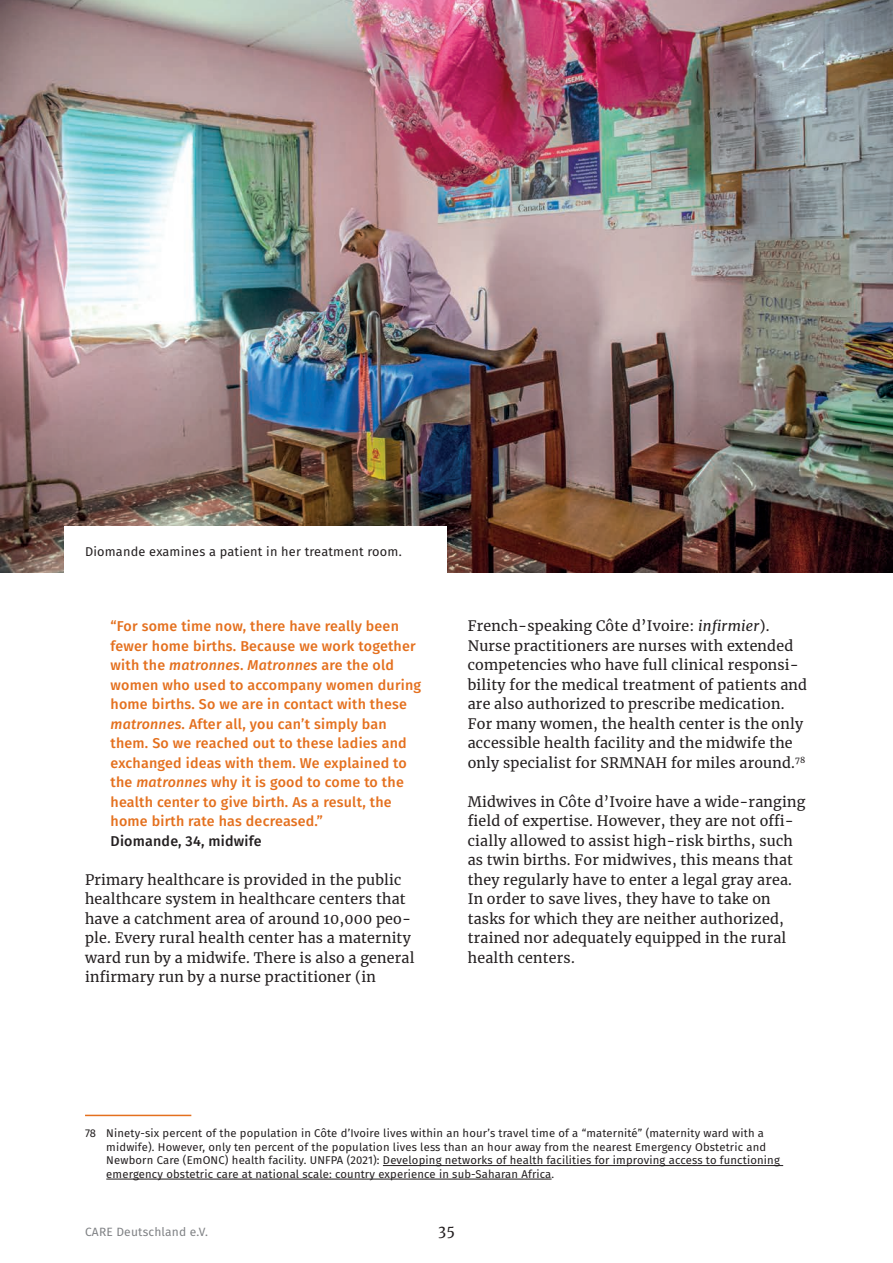
<style>
.page{position:relative;width:893px;height:1263px;background:#fff}
.page>*{position:absolute;margin:0;border:0;box-sizing:border-box;transform-origin:0 0}
.t1{font:14.25px/19.5px "Merriweather";letter-spacing:.015em;color:#231f20}
.t2{font:500 14.25px/19.5px "Fira Sans";letter-spacing:.015em;color:#e4701e}
.t3{font:500 14.25px "Fira Sans";letter-spacing:.015em;color:#231f20}
.t4{font:12.75px "Fira Sans";letter-spacing:.015em;color:#231f20}
.t5{font:12px "Fira Sans";letter-spacing:.015em;color:#808285}
.t6{font:11.25px/13.5px "Fira Sans";letter-spacing:.015em;color:#231f20}
.s1{font-style:italic}
</style>
<div class="page">
<hr style="left:85px;top:1115px;width:106px;height:1px;background:#e4701e">
<hr style="left:383px;top:1165px;width:400px;height:1px;background:#231f20">
<hr style="left:106px;top:1179px;width:446px;height:1px;background:#231f20">
<img style="left:0;top:0;width:893px;height:573px">
<div style="left:64px;top:527px;width:382px;height:50px;background:#fff"></div>
<p class="t4" style="left:85px;top:541px;width:318px">Diomande examines a patient in her treatment room.</p>
<p class="t2" style="left:111px;top:616px;width:312px">“For some time now, there have really been fewer home births. Because we work together with the <span class="s1">matronnes</span>. <span class="s1">Matronnes</span> are the old women who used to accompany women during home births. So we are in contact with these <span class="s1">matronnes</span>. After all, you can’t simply ban them. So we reached out to these ladies and exchanged ideas with them. We explained to the <span class="s1">matronnes</span> why it is good to come to the health center to give birth. As a result, the home birth rate has decreased.”</p>
<p class="t3" style="left:111px;top:829px;width:153px">Diomande, 34, midwife</p>
<p class="t1" style="left:85px;top:869px;width:331px">Primary healthcare is provided in the public healthcare system in healthcare centers that have a catchment area of around 10,000 peo&shy;ple. Every rural health center has a maternity ward run by a midwife. There is also a general infirmary run by a nurse practitioner (in</p>
<p class="t1" style="left:468px;top:616px;width:341px">French-speaking Côte d’Ivoire: <span class="s1">infirmier</span>).<br>Nurse practitioners are nurses with extended competencies who have full clinical responsi&shy;bility for the medical treatment of patients and are also authorized to prescribe medication.<br>For many women, the health center is the only accessible health facility and the midwife the only specialist for SRMNAH for miles around.<sup>78</sup></p>
<p class="t1" style="left:468px;top:791px;width:339px">Midwives in Côte d’Ivoire have a wide-ranging field of expertise. However, they are not offi&shy;cially allowed to assist high-risk births, such as twin births. For midwives, this means that they regularly have to enter a legal gray area.<br>In order to save lives, they have to take on tasks for which they are neither authorized, trained nor adequately equipped in the rural health centers.</p>
<p class="t6" style="left:106px;top:1126px;width:675px;text-indent:-21px">78 Ninety-six percent of the population in Côte d’Ivoire lives within an hour’s travel time of a “maternité” (maternity ward with a midwife). However, only ten percent of the population lives less than an hour away from the nearest Emergency Obstetric and Newborn Care (EmONC) health facility. UNFPA (2021): Developing networks of health facilities for improving access to functioning emergency obstetric care at national scale: country experience in sub-Saharan Africa.</p>
<p class="t5" style="left:85px;top:1222px;width:125px">CARE Deutschland e.V.</p>
<p class="t1" style="left:438px;top:1220px;width:18px">35</p>
</div>
